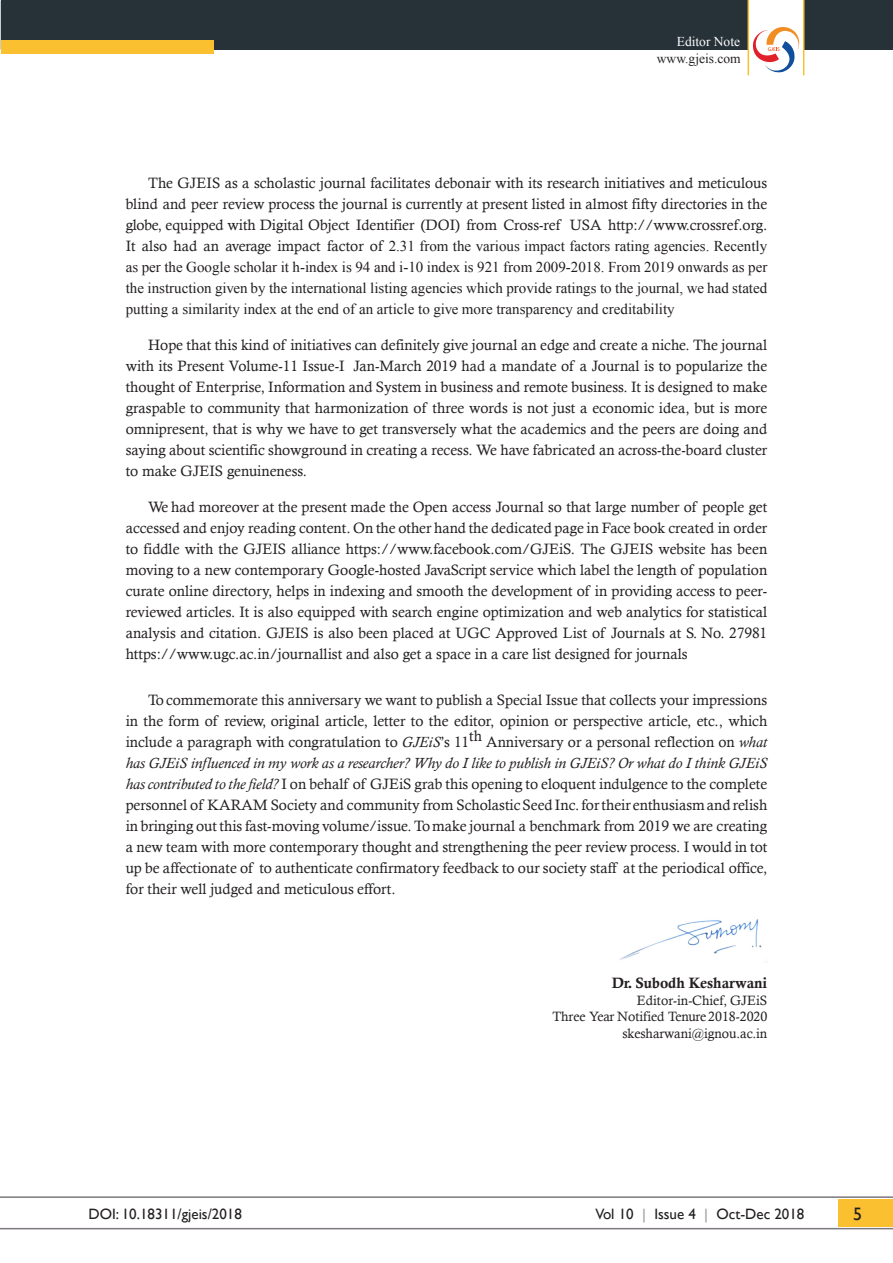
<style>
.page{position:relative;width:893px;height:1263px;background:#fff}
.page>*{position:absolute;margin:0;border:0;box-sizing:border-box;transform-origin:0 0}
.t1{font:18px "Gill Sans";color:#231f20}
.Body_text{font:15px/21px "Calisto";color:#231f20;text-align:justify}
.Body_text-2{font:15px/21px "Times New Roman";color:#231f20;text-align:justify}
.t2{font:15px "Gill Sans";color:#231f20}
.Body_text-3{font:15px "Calis MT Bol";color:#231f20}
.Body_text-4{font:13.5px/16.5px "Calisto";color:#231f20;text-align:right}
.t3{font:13.5px "Times New Roman";color:#231f20}
.t4{font:13.5px "Times New Roman";color:#fff}
.s1{font-family:"Calisto"}
.s2{font-style:italic}
.s3{color:#99979b}
</style>
<div class="page">
<div style="left:839px;top:1199px;width:54px;height:27px;background:#fac030"></div>
<hr style="left:0;top:1196px;width:893px;height:2px;background:#7c787d">
<hr style="left:0;top:1228px;width:893px;height:1px;background:#7c787d">
<div style="left:1px;top:0;width:892px;height:50px;background:#273238"></div>
<div style="left:1px;top:40px;width:213px;height:14px;background:#fac030"></div>
<svg style="left:748px;top:0;width:56px;height:76px"></svg>
<img style="left:619px;top:919px;width:143px;height:41px">
<p class="t4" style="left:677px;top:32px;width:65px">Editor Note</p>
<p class="t3" style="left:657px;top:50px;width:85px">www.gjeis.com</p>
<p class="Body_text-2" style="left:126px;top:172px;width:643px;text-indent:22px"><span class="s1">The GJEIS as a scholastic journal facilitates debonair with its research initiatives and meticulous blind and peer review process the journal is currently at present listed in almost fifty directories in the globe, equipped with Digital Object Identifier (DOI) from Cross-ref USA http://www.crossref.org.<br>It also had an average impact factor of</span> 2.31 from the various impact factors rating agencies. Recently as per the Google scholar it h-index is 94 and i-10 index is 921 from 2009-2018. From 2019 onwards as per the instruction given by the international listing agencies which provide ratings to the journal, we had stated putting a similarity index at the end of an article to give more transparency and creditability</p>
<p class="Body_text" style="left:126px;top:334px;width:643px;text-indent:22px">Hope that this kind of initiatives can definitely give journal an edge and create a niche. The journal with its Present Volume-11 Issue-I Jan-March 2019 had a mandate of a Journal is to popularize the thought of Enterprise, Information and System in business and remote business. It is designed to make graspable to community that harmonization of three words is not just a economic idea, but is more omnipresent, that is why we have to get transversely what the academics and the peers are doing and saying about scientific showground in creating a recess. We have fabricated an across-the-board cluster to make GJEIS genuineness.</p>
<p class="Body_text" style="left:126px;top:496px;width:643px;text-indent:22px">We had moreover at the present made the Open access Journal so that large number of people get accessed and enjoy reading content. On the other hand the dedicated page in Face book created in order to fiddle with the GJEIS alliance https://www.facebook.com/GJEiS. The GJEIS website has been moving to a new contemporary Google-hosted JavaScript service which label the length of population curate online directory, helps in indexing and smooth the development of in providing access to peer&shy;reviewed articles. It is also equipped with search engine optimization and web analytics for statistical analysis and citation. GJEIS is also been placed at UGC Approved List of Journals at S. No. 27981 https://www.ugc.ac.in/journallist and also get a space in a care list designed for journals</p>
<p class="Body_text" style="left:126px;top:689px;width:643px;text-indent:23px">To commemorate this anniversary we want to publish a Special Issue that collects your impressions in the form of review, original article, letter to the editor, opinion or perspective article, etc., which include a paragraph with congratulation to <span class="s2">GJEiS</span>’s 11th Anniversary or a personal reflection on <span class="s2">what has GJEiS influenced in my work as a researcher? Why do I like to publish in GJEiS? Or what do I think GJEiS has contributed to the field?</span> I on behalf of GJEiS grab this opening to eloquent indulgence to the complete personnel of KARAM Society and community from Scholastic Seed Inc. for their enthusiasm and relish in bringing out this fast-moving volume/issue. To make journal a benchmark from 2019 we are creating a new team with more contemporary thought and strengthening the peer review process. I would in tot up be affectionate of to authenticate confirmatory feedback to our society staff at the periodical office, for their well judged and meticulous effort.</p>
<p class="Body_text-3" style="left:612px;top:974px;width:157px">Dr. Subodh Kesharwani</p>
<p class="Body_text-4" style="left:552px;top:992px;width:216px">Editor-in-Chief, GJEiS<br>Three Year Notified Tenure 2018-2020 skesharwani@ignou.ac.in</p>
<p class="t2" style="left:88px;top:1205px;width:155px">DOI: 10.18311/gjeis/2018</p>
<p class="t2" style="left:595px;top:1205px;width:211px">Vol 10 <span class="s3">|</span> Issue 4 <span class="s3">|</span> Oct-Dec 2018</p>
<p class="t1" style="left:853px;top:1203px;width:10px">5</p>
</div>
